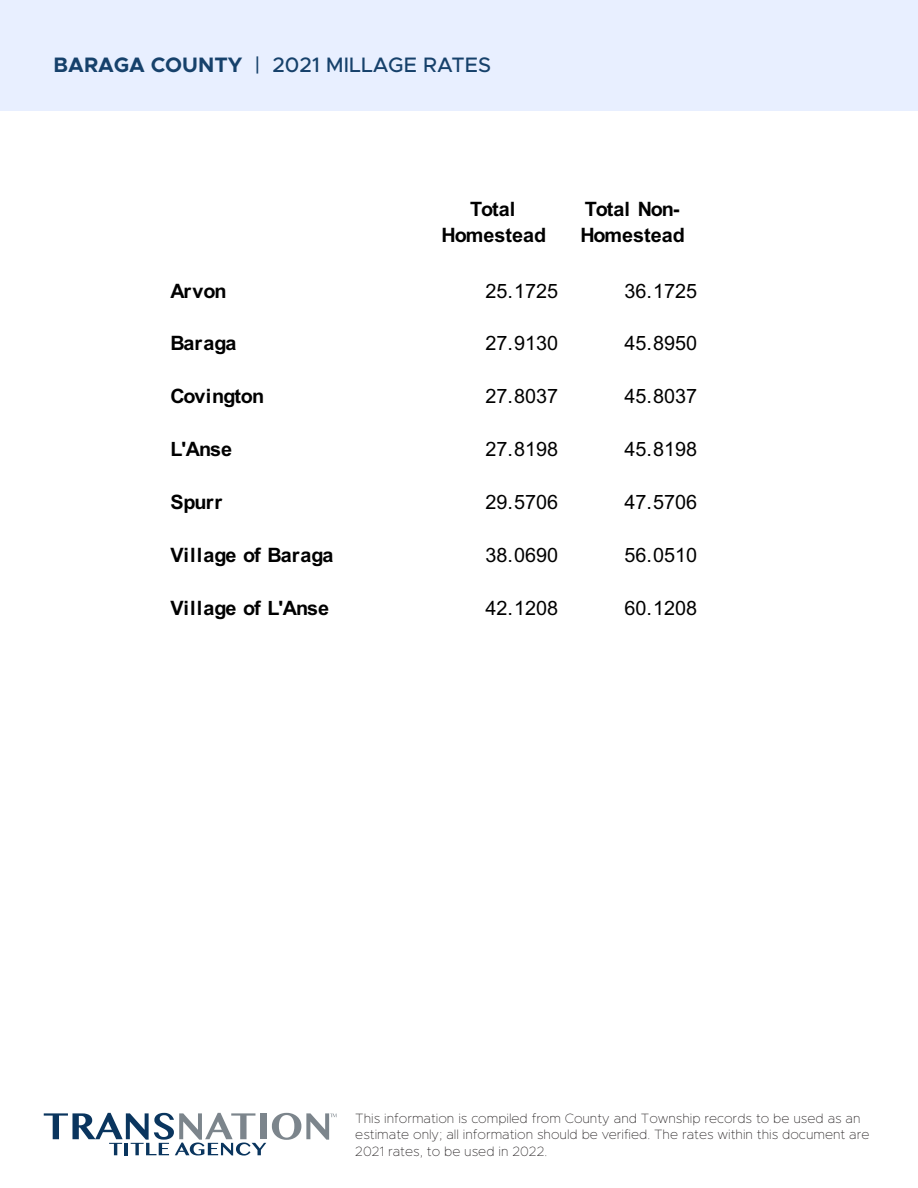
<style>
.page{position:relative;width:918px;height:1188px;background:#fff}
.page>*{position:absolute;margin:0;border:0;box-sizing:border-box;transform-origin:0 0}
.t1{font:500 21px "Metropolis";color:#16416b}
.t2{font:19.8px "Arial";color:#000}
.t3{font:700 19.8px/26.4px "Arial";color:#000;text-align:center}
.t4{font:700 19.8px "Arial";letter-spacing:-.055em;color:#000}
.t5{font:100 13.5px/16.2px "Metropolis";color:#231f20}
.s1{font-weight:700}
</style>
<div class="page">
<div style="left:0;top:0;width:918px;height:110px;background:#e8efff"></div>
<div style="left:260px;top:1113px;width:7px;height:26px;background:#7c858c"></div>
<svg style="left:44px;top:1113px;width:222px;height:43px"></svg>
<svg style="left:272px;top:1113px;width:64px;height:27px"></svg>
<p class="t1" style="left:54px;top:51px;width:439px"><span class="s1">BARAGA COUNTY</span> | 2021 MILLAGE RATES</p>
<p class="t3" style="left:442px;top:196px;width:106px">Total<br>Homestead</p>
<p class="t3" style="left:580px;top:196px;width:106px;text-align:left">Total Non-<br>Homestead</p>
<p class="t3" style="left:170px;top:278px;width:58px">Arvon</p>
<p class="t2" style="left:486px;top:277px;width:74px">25.1725</p>
<p class="t2" style="left:624px;top:277px;width:74px">36.1725</p>
<p class="t3" style="left:170px;top:331px;width:68px">Baraga</p>
<p class="t2" style="left:486px;top:330px;width:74px">27.9130</p>
<p class="t2" style="left:624px;top:330px;width:74px">45.8950</p>
<p class="t4" style="left:170px;top:382px;width:95px">Covington</p>
<p class="t2" style="left:486px;top:383px;width:74px">27.8037</p>
<p class="t2" style="left:624px;top:383px;width:74px">45.8037</p>
<p class="t3" style="left:170px;top:436px;width:63px">L'Anse</p>
<p class="t2" style="left:486px;top:436px;width:74px">27.8198</p>
<p class="t2" style="left:624px;top:436px;width:74px">45.8198</p>
<p class="t3" style="left:170px;top:489px;width:53px">Spurr</p>
<p class="t2" style="left:486px;top:489px;width:74px">29.5706</p>
<p class="t2" style="left:624px;top:489px;width:74px">47.5706</p>
<p class="t3" style="left:170px;top:542px;width:165px">Village of Baraga</p>
<p class="t2" style="left:486px;top:541px;width:74px">38.0690</p>
<p class="t2" style="left:624px;top:541px;width:74px">56.0510</p>
<p class="t3" style="left:170px;top:595px;width:160px">Village of L'Anse</p>
<p class="t2" style="left:486px;top:594px;width:74px">42.1208</p>
<p class="t2" style="left:624px;top:594px;width:74px">60.1208</p>
<p class="t5" style="left:355px;top:1110px;width:516px">This information is compiled from County and Township records to be used as an estimate only; all information should be verified. The rates within this document are<br>2021 rates, to be used in 2022.</p>
</div>
